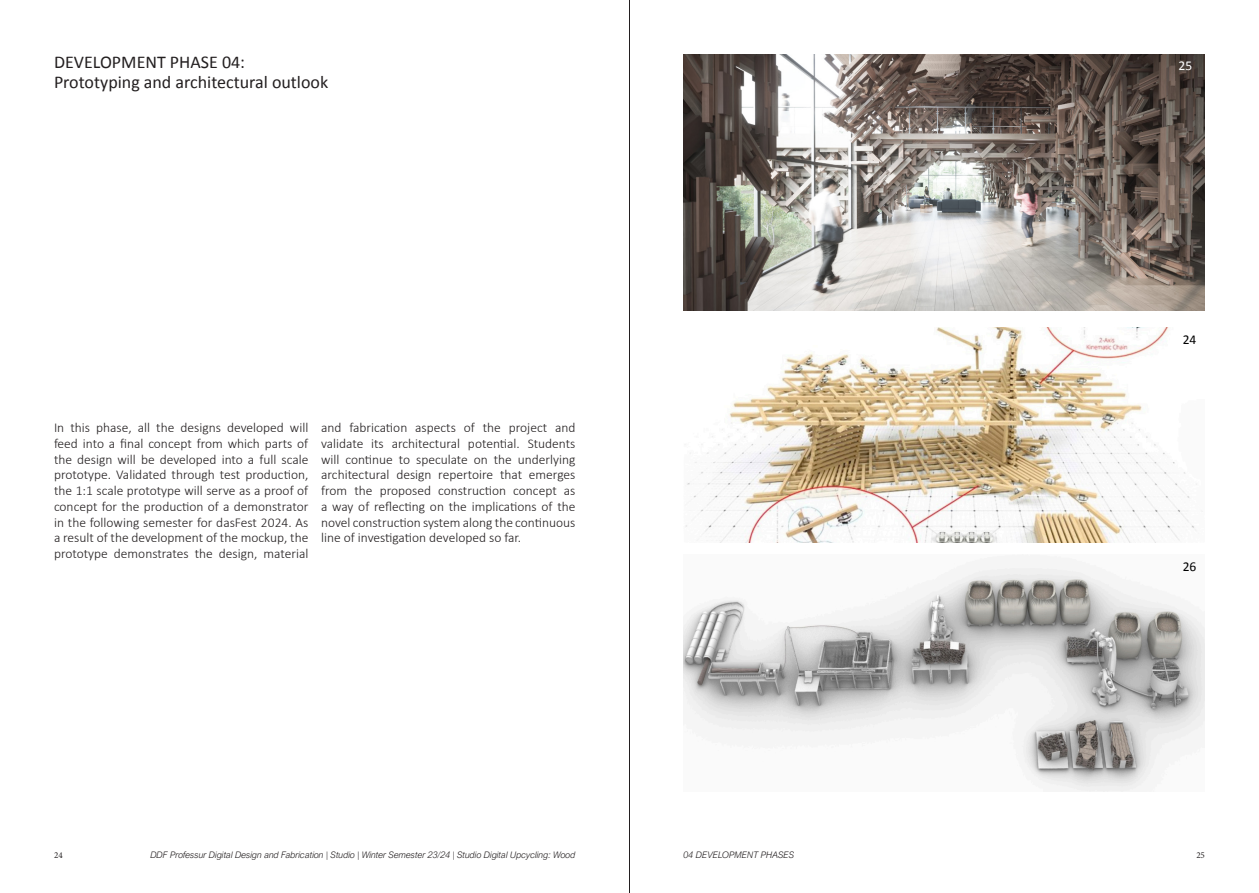
<style>
.page{position:relative;width:1259px;height:893px;background:#fff}
.page>*{position:absolute;margin:0;border:0;box-sizing:border-box;transform-origin:0 0}
._02_SubchapterCover{font:18px "Calibri";color:#231f20}
.t1{font:300 13.5px/15.8px "Calibri";color:#231f20;text-align:justify}
.Reference_numbers{font:13.5px "Calibri";color:#000}
.Reference_numbers-2{font:13.5px "Calibri";color:#fff}
.t2{font:italic 300 9px "Arial Nova";color:#231f20}
.t3{font:9px "Minion Pro";color:#231f20}
</style>
<div class="page">
<hr style="left:629px;top:0;width:1px;height:893px;background:#231f20">
<img style="left:685px;top:327px;width:518px;height:215px">
<img style="left:683px;top:568px;width:522px;height:224px">
<img style="left:683px;top:54px;width:522px;height:256px">
<p class="_02_SubchapterCover" style="left:54px;top:49px;width:193px">DEVELOPMENT PHASE 04:</p>
<p class="_02_SubchapterCover" style="left:54px;top:69px;width:276px">Prototyping and architectural outlook</p>
<p class="t1" style="left:54px;top:420px;width:256px">In this phase, all the designs developed will feed into a final concept from which parts of the design will be developed into a full scale prototype. Validated through test production, the 1:1 scale prototype will serve as a proof of concept for the production of a demonstrator in the following semester for dasFest 2024. As a result of the development of the mockup, the prototype demonstrates the design, material</p>
<p class="t1" style="left:321px;top:420px;width:256px">and fabrication aspects of the project and validate its architectural potential. Students will continue to speculate on the underlying architectural design repertoire that emerges from the proposed construction concept as a way of reflecting on the implications of the novel construction system along the continuous line of investigation developed so far.</p>
<p class="Reference_numbers-2" style="left:1178px;top:56px;width:15px">25</p>
<p class="Reference_numbers" style="left:1182px;top:330px;width:15px">24</p>
<p class="Reference_numbers" style="left:1182px;top:557px;width:15px">26</p>
<p class="t3" style="left:54px;top:849px;width:10px">24</p>
<p class="t2" style="left:150px;top:850px;width:426px">DDF Professur Digital Design and Fabrication | Studio | Winter Semester 23/24 | Studio Digital Upcycling: Wood</p>
<p class="t2" style="left:683px;top:850px;width:112px">04 DEVELOPMENT PHASES</p>
<p class="t3" style="left:1196px;top:849px;width:10px">25</p>
</div>
